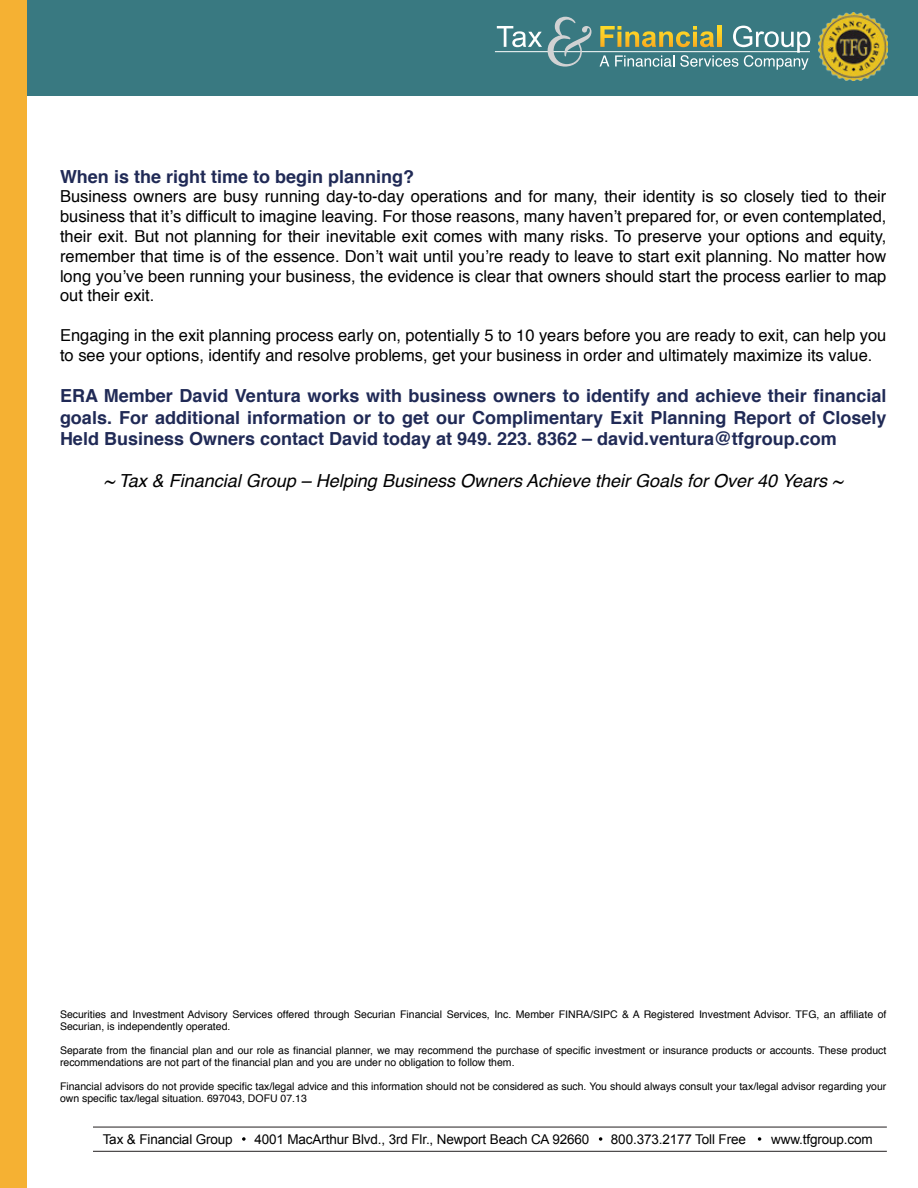
<style>
.page{position:relative;width:918px;height:1188px;background:#fff}
.page>*{position:absolute;margin:0;border:0;box-sizing:border-box;transform-origin:0 0}
.t1{font:700 18px/21.6px "Helvetica";color:#202a56;text-align:justify}
.t2{font:italic 18px "Helvetica";color:#000}
.t3{font:16.5px/19.8px "Helvetica";color:#000;text-align:justify}
.t4{font:13.5px "Arial";letter-spacing:-.01em;color:#000}
.t5{font:10.5px/12px "Helvetica";color:#000}
</style>
<div class="page">
<div style="left:22px;top:0;width:896px;height:96px;background:#397981"></div>
<hr style="left:495px;top:51px;width:315px;height:1px;background:#fff">
<svg style="left:497px;top:26px;width:45px;height:21px"></svg>
<svg style="left:548px;top:17px;width:43px;height:50px"></svg>
<svg style="left:600px;top:26px;width:210px;height:44px"></svg>
<img style="left:819px;top:13px;width:69px;height:67px">
<div style="left:0;top:0;width:27px;height:1188px;background:#f5b133"></div>
<hr style="left:93px;top:1127px;width:794px;height:1px;background:#231f20">
<hr style="left:93px;top:1151px;width:794px;height:1px;background:#231f20">
<svg style="left:242px;top:1137px;width:4px;height:4px"></svg>
<svg style="left:599px;top:1137px;width:3px;height:4px"></svg>
<svg style="left:758px;top:1137px;width:3px;height:4px"></svg>
<p class="t1" style="left:60px;top:166px;width:356px">When is the right time to begin planning?</p>
<p class="t3" style="left:60px;top:187px;width:828px">Business owners are busy running day-to-day operations and for many, their identity is so closely tied to their business that it’s difficult to imagine leaving. For those reasons, many haven’t prepared for, or even contemplated, their exit. But not planning for their inevitable exit comes with many risks. To preserve your options and equity, remember that time is of the essence. Don’t wait until you’re ready to leave to start exit planning. No matter how long you’ve been running your business, the evidence is clear that owners should start the process earlier to map out their exit.</p>
<p class="t3" style="left:60px;top:326px;width:828px">Engaging in the exit planning process early on, potentially 5 to 10 years before you are ready to exit, can help you to see your options, identify and resolve problems, get your business in order and ultimately maximize its value.</p>
<p class="t1" style="left:60px;top:385px;width:828px">ERA Member David Ventura works with business owners to identify and achieve their financial goals. For additional information or to get our Complimentary Exit Planning Report of Closely Held Business Owners contact David today at 949. 223. 8362 – david.ventura@tfgroup.com</p>
<p class="t2" style="left:104px;top:466px;width:741px">~ Tax &amp; Financial Group – Helping Business Owners Achieve their Goals for Over 40 Years ~</p>
<p class="t5" style="left:60px;top:1009px;width:828px">Securities and Investment Advisory Services offered through Securian Financial Services, Inc. Member FINRA/SIPC &amp; A Registered Investment Advisor. TFG, an affiliate of<br>Securian, is independently operated.</p>
<p class="t5" style="left:60px;top:1045px;width:828px">Separate from the financial plan and our role as financial planner, we may recommend the purchase of specific investment or insurance products or accounts. These product recommendations are not part of the financial plan and you are under no obligation to follow them.</p>
<p class="t5" style="left:60px;top:1081px;width:828px">Financial advisors do not provide specific tax/legal advice and this information should not be considered as such. You should always consult your tax/legal advisor regarding your own specific tax/legal situation. 697043, DOFU 07.13</p>
<p class="t4" style="left:103px;top:1130px;width:132px">Tax &amp; Financial Group</p>
<p class="t4" style="left:254px;top:1130px;width:337px">4001 MacArthur Blvd., 3rd Flr., Newport Beach CA 92660</p>
<p class="t4" style="left:611px;top:1130px;width:137px">800.373.2177 Toll Free</p>
<p class="t4" style="left:771px;top:1130px;width:103px">www.tfgroup.com</p>
</div>
